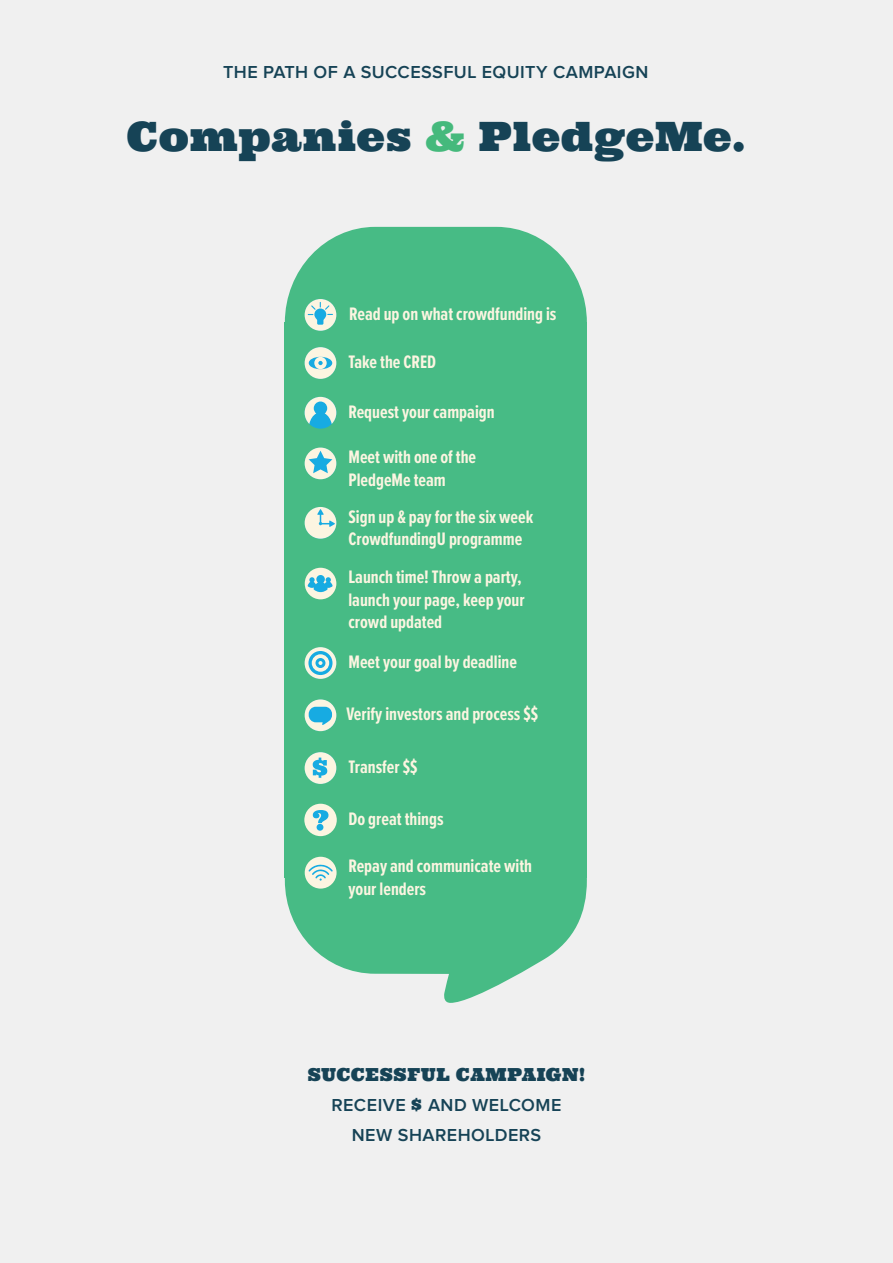
<style>
.page{position:relative;width:893px;height:1263px;background:#f0f0f0}
.page>*{position:absolute;margin:0;border:0;box-sizing:border-box;transform-origin:0 0}
.t1{font:40.5px "Ultra";letter-spacing:.015em;color:#164356}
.t2{font:700 18.75px/22.5px "Proxima Nova Ex Cn";color:#fcf5e1}
.t3{font:600 18px/30px "Proxima Nova";letter-spacing:.025em;color:#164356;text-align:center}
.t4{font:18px "Ultra";letter-spacing:.025em;color:#164356}
.s1{color:#45b97c}
.s2{font-family:"Ultra";font-weight:400}
</style>
<div class="page">
<svg style="left:285px;top:227px;width:302px;height:95px;background:#5dc193"></svg>
<svg style="left:285px;top:877px;width:302px;height:126px;fill:#47bb85"></svg>
<div style="left:285px;top:322px;width:302px;height:555px;background:#47bb85"></div>
<svg style="left:305px;top:647px;width:31px;height:32px"></svg>
<svg style="left:305px;top:752px;width:31px;height:32px"></svg>
<svg style="left:305px;top:299px;width:31px;height:32px"></svg>
<svg style="left:305px;top:347px;width:31px;height:32px"></svg>
<svg style="left:305px;top:448px;width:31px;height:31px"></svg>
<svg style="left:305px;top:699px;width:31px;height:32px"></svg>
<svg style="left:305px;top:507px;width:31px;height:32px"></svg>
<div style="left:305px;top:397px;width:31px;height:32px;background:#17abe2;border-radius:50%"></div>
<svg style="left:305px;top:397px;width:31px;height:27px"></svg>
<div style="left:304px;top:804px;width:33px;height:32px;background:#fcf5e1;border-radius:50%"></div>
<svg style="left:313px;top:810px;width:15px;height:21px"></svg>
<div style="left:305px;top:568px;width:31px;height:31px;background:#fcf5e1;border-radius:50%"></div>
<svg style="left:308px;top:575px;width:25px;height:17px"></svg>
<div style="left:305px;top:857px;width:32px;height:31px;background:#fcf5e1;border-radius:50%"></div>
<svg style="left:309px;top:864px;width:24px;height:17px"></svg>
<p class="t3" style="left:223px;top:58px;width:427px">THE PATH OF A SUCCESSFUL EQUITY CAMPAIGN</p>
<h1 class="t1" style="left:126px;top:110px;width:620px">Companies <span class="s1">&amp;</span> PledgeMe.</h1>
<p class="t2" style="left:349px;top:303px;width:209px">Read up on what crowdfunding is</p>
<p class="t2" style="left:348px;top:351px;width:89px">Take the CRED</p>
<p class="t2" style="left:348px;top:401px;width:148px">Request your campaign</p>
<p class="t2" style="left:348px;top:446px;width:129px">Meet with one of the<br>PledgeMe team</p>
<p class="t2" style="left:348px;top:506px;width:186px">Sign up &amp; pay for the six week<br>CrowdfundingU programme</p>
<p class="t2" style="left:348px;top:566px;width:178px">Launch time! Throw a party, launch your page, keep your crowd updated</p>
<p class="t2" style="left:348px;top:651px;width:170px">Meet your goal by deadline</p>
<p class="t2" style="left:346px;top:703px;width:193px">Verify investors and process $$</p>
<p class="t2" style="left:348px;top:756px;width:70px">Transfer $$</p>
<p class="t2" style="left:348px;top:808px;width:97px">Do great things</p>
<p class="t2" style="left:348px;top:855px;width:185px">Repay and communicate with your lenders</p>
<p class="t4" style="left:308px;top:1063px;width:279px">SUCCESSFUL CAMPAIGN!</p>
<p class="t3" style="left:331px;top:1091px;width:231px">RECEIVE <span class="s2">$</span> AND WELCOME<br>NEW SHAREHOLDERS</p>
</div>
